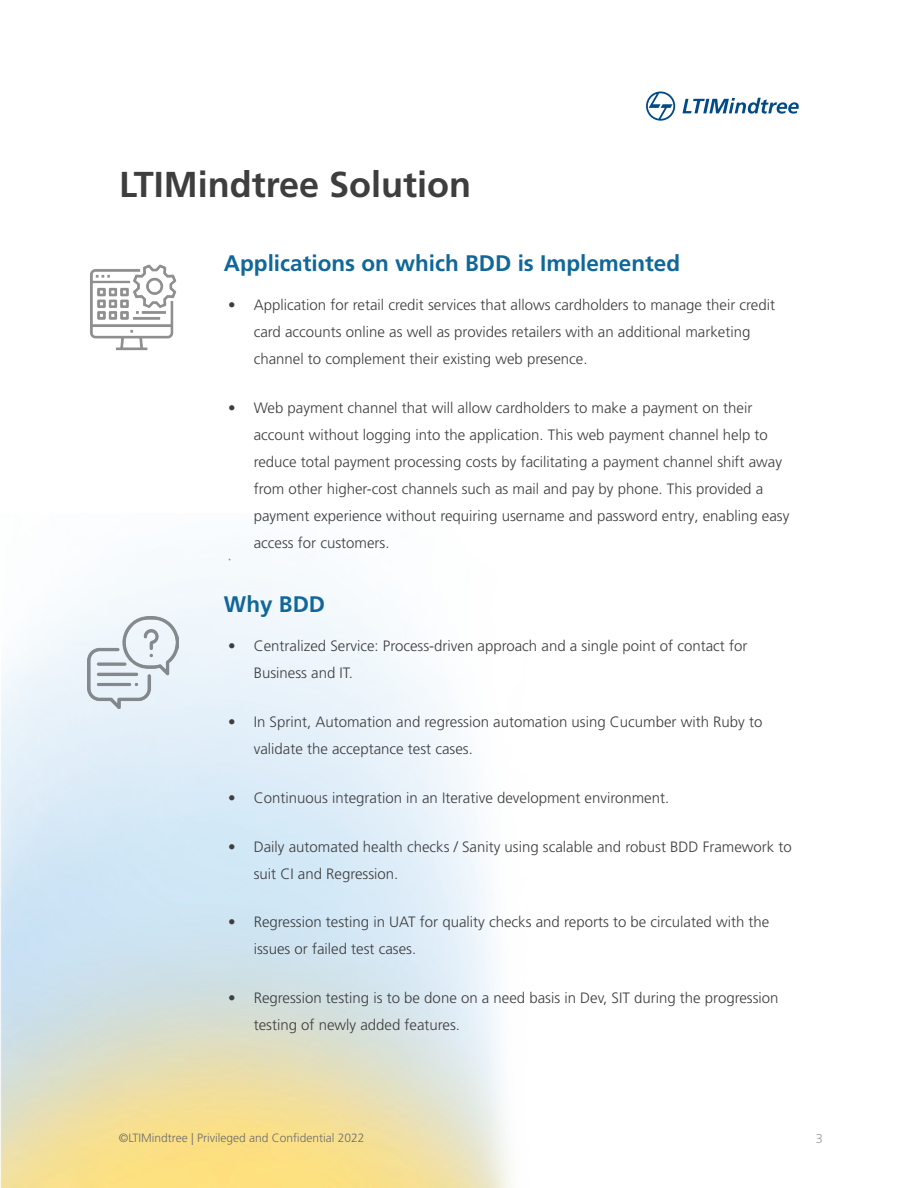
<style>
.page{position:relative;width:918px;height:1188px;background:#fff}
.page>*{position:absolute;margin:0;border:0;box-sizing:border-box;transform-origin:0 0}
.t1{font:700 36px "Frutiger LT Pro";color:#3e3e3f}
.t2{font:700 22.5px "Frutiger LT Pro";color:#10679a}
.t3{font:300 15px/27px "Frutiger LT Pro";color:#3e3e3f}
.t4{font:300 12.75px "Frutiger LT Pro";color:#97999c}
.t5{font:300 12px "Frutiger LT Pro";color:#6c6d70}
</style>
<div class="page">
<svg style="left:646px;top:92px;width:29px;height:29px"></svg>
<svg style="left:682px;top:98px;width:117px;height:16px"></svg>
<img style="left:90px;top:264px;width:87px;height:87px">
<img style="left:88px;top:617px;width:91px;height:91px">
<h1 class="t1" style="left:119px;top:163px;width:354px">LTIMindtree Solution</h1>
<h2 class="t2" style="left:224px;top:250px;width:458px">Applications on which BDD is Implemented</h2>
<p class="t3" style="left:254px;top:292px;width:523px;text-indent:-26px">• Application for retail credit services that allows cardholders to manage their credit card accounts online as well as provides retailers with an additional marketing channel to complement their existing web presence.</p>
<p class="t3" style="left:254px;top:395px;width:537px;text-indent:-26px">• Web payment channel that will allow cardholders to make a payment on their account without logging into the application. This web payment channel help to reduce total payment processing costs by facilitating a payment channel shift away from other higher-cost channels such as mail and pay by phone. This provided a payment experience without requiring username and password entry, enabling easy access for customers.</p>
<h2 class="t2" style="left:224px;top:591px;width:103px">Why BDD</h2>
<p class="t3" style="left:254px;top:633px;width:495px;text-indent:-26px">• Centralized Service: Process-driven approach and a single point of contact for<br>Business and IT.</p>
<p class="t3" style="left:254px;top:709px;width:510px;text-indent:-26px">• In Sprint, Automation and regression automation using Cucumber with Ruby to validate the acceptance test cases.</p>
<p class="t3" style="left:228px;top:784px;width:443px">• Continuous integration in an Iterative development environment.</p>
<p class="t3" style="left:254px;top:833px;width:540px;text-indent:-26px">• Daily automated health checks / Sanity using scalable and robust BDD Framework to suit CI and Regression.</p>
<p class="t3" style="left:254px;top:909px;width:517px;text-indent:-26px">• Regression testing in UAT for quality checks and reports to be circulated with the issues or failed test cases.</p>
<p class="t3" style="left:254px;top:985px;width:526px;text-indent:-26px">• Regression testing is to be done on a need basis in Dev, SIT during the progression testing of newly added features.</p>
<p class="t5" style="left:119px;top:1131px;width:247px">©LTIMindtree | Privileged and Confidential 2022</p>
<p class="t4" style="left:816px;top:1131px;width:9px">3</p>
</div>
